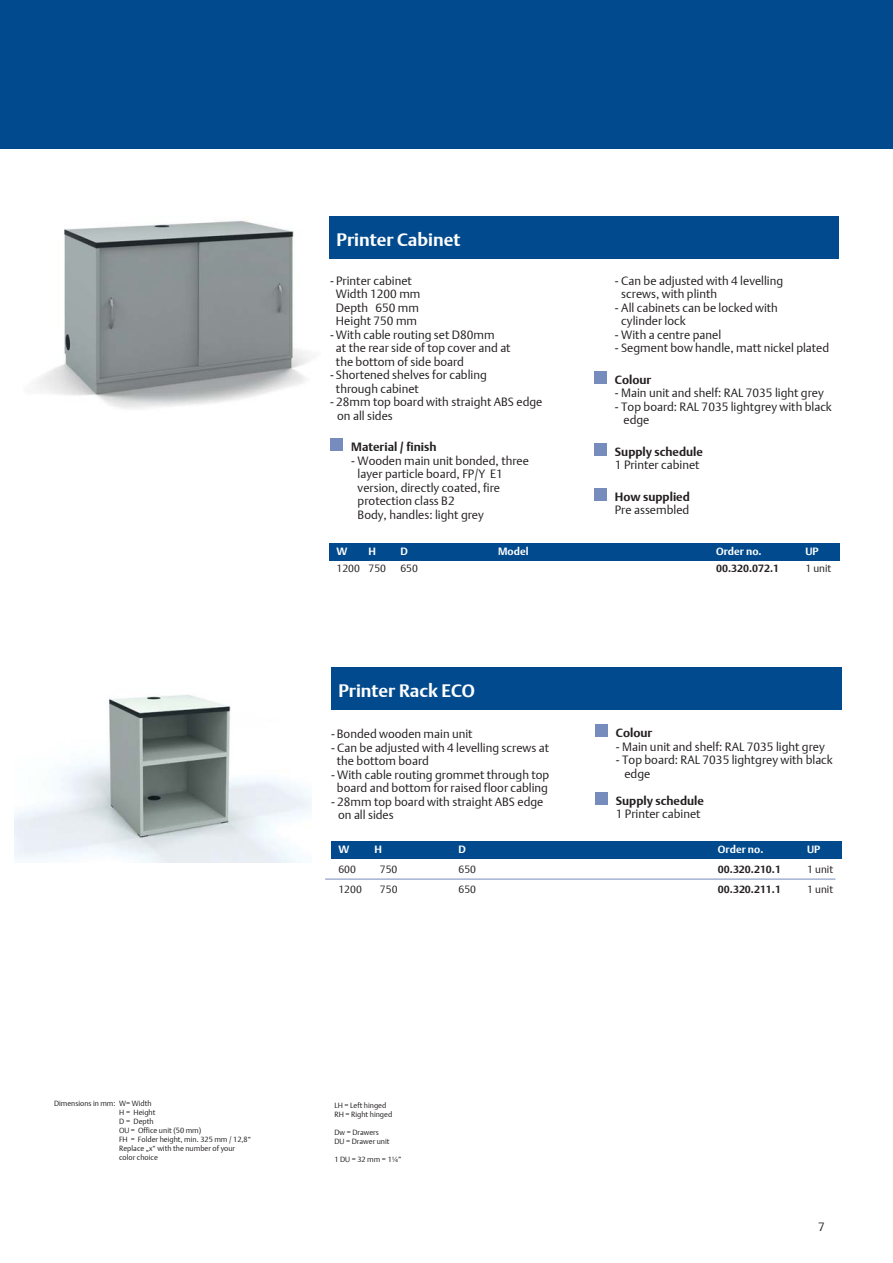
<style>
.page{position:relative;width:893px;height:1263px;background:#fff}
.page>*{position:absolute;margin:0;border:0;box-sizing:border-box;transform-origin:0 0}
.t1{font:700 18px "DTL Argo T";color:#fff}
.t2{font:12px/13.5px "DTL Argo T Light";color:#231f20}
.t3{font:700 12px "DTL Argo T";color:#231f20}
.t4{font:10.5px "DTL Argo T Light";color:#231f20}
.t5{font:700 10.5px "DTL Argo T";color:#231f20}
.t6{font:700 10.5px "DTL Argo T";color:#fff}
.t7{font:7.5px/9px "DTL Argo T Light";color:#231f20}
</style>
<div class="page">
<div style="left:0;top:0;width:893px;height:149px;background:#004a8d"></div>
<div style="left:329px;top:543px;width:510px;height:17px;background:#004a8d"></div>
<div style="left:330px;top:438px;width:13px;height:13px;background:#758cbc"></div>
<div style="left:594px;top:371px;width:12px;height:13px;background:#758cbc"></div>
<div style="left:594px;top:443px;width:12px;height:13px;background:#758cbc"></div>
<div style="left:594px;top:488px;width:12px;height:13px;background:#758cbc"></div>
<div style="left:329px;top:216px;width:510px;height:42px;background:#004a8d"></div>
<div style="left:595px;top:724px;width:12px;height:13px;background:#758cbc"></div>
<div style="left:595px;top:792px;width:12px;height:12px;background:#758cbc"></div>
<div style="left:331px;top:667px;width:510px;height:43px;background:#004a8d"></div>
<div style="left:331px;top:841px;width:510px;height:17px;background:#004a8d"></div>
<img style="left:15px;top:695px;width:296px;height:168px">
<hr style="left:325px;top:879px;width:510px;height:1px;background:#758cbc">
<img style="left:36px;top:221px;width:274px;height:188px">
<h1 class="t1" style="left:337px;top:228px;width:125px">Printer Cabinet</h1>
<p class="t2" style="left:336px;top:274px;width:86px;text-indent:-6px">- Printer cabinet<br>Width 1200 mm<br>Depth 650 mm<br>Height 750 mm</p>
<p class="t2" style="left:336px;top:328px;width:176px;text-indent:-6px">- With cable routing set D80mm<br>at the rear side of top cover and at the bottom of side board</p>
<p class="t2" style="left:336px;top:368px;width:152px;text-indent:-6px">- Shortened shelves for cabling through cabinet</p>
<p class="t2" style="left:337px;top:395px;width:207px;text-indent:-7px">- 28mm top board with straight ABS edge on all sides</p>
<p class="t3" style="left:351px;top:440px;width:87px">Material / finish</p>
<p class="t2" style="left:358px;top:454px;width:173px;text-indent:-6px">- Wooden main unit bonded, three layer particle board, FP/Y E1 version, directly coated, fire protection class B2<br>Body, handles: light grey</p>
<p class="t2" style="left:621px;top:274px;width:163px;text-indent:-6px">- Can be adjusted with 4 levelling screws, with plinth</p>
<p class="t2" style="left:621px;top:301px;width:158px;text-indent:-6px">- All cabinets can be locked with cylinder lock</p>
<p class="t2" style="left:615px;top:328px;width:108px">- With a centre panel</p>
<p class="t2" style="left:615px;top:341px;width:216px">- Segment bow handle, matt nickel plated</p>
<p class="t3" style="left:615px;top:372px;width:38px">Colour</p>
<p class="t2" style="left:615px;top:386px;width:210px">- Main unit and shelf: RAL 7035 light grey</p>
<p class="t2" style="left:623px;top:400px;width:210px;text-indent:-9px">- Top board: RAL 7035 lightgrey with black edge</p>
<p class="t3" style="left:615px;top:444px;width:90px">Supply schedule</p>
<p class="t2" style="left:615px;top:458px;width:86px">1 Printer cabinet</p>
<p class="t3" style="left:615px;top:489px;width:76px">How supplied</p>
<p class="t2" style="left:615px;top:503px;width:76px">Pre assembled</p>
<p class="t6" style="left:337px;top:545px;width:12px">W</p>
<p class="t6" style="left:368px;top:545px;width:9px">H</p>
<p class="t6" style="left:400px;top:545px;width:9px">D</p>
<p class="t6" style="left:498px;top:545px;width:32px">Model</p>
<p class="t6" style="left:716px;top:545px;width:47px">Order no.</p>
<p class="t6" style="left:805px;top:545px;width:15px">UP</p>
<p class="t4" style="left:337px;top:562px;width:51px">1200 750</p>
<p class="t4" style="left:400px;top:562px;width:19px">650</p>
<p class="t5" style="left:716px;top:562px;width:65px">00.320.072.1</p>
<p class="t4" style="left:805px;top:562px;width:27px">1 unit</p>
<h1 class="t1" style="left:338px;top:680px;width:138px">Printer Rack ECO</h1>
<p class="t2" style="left:331px;top:727px;width:143px">- Bonded wooden main unit</p>
<p class="t2" style="left:337px;top:741px;width:214px;text-indent:-6px">- Can be adjusted with 4 levelling screws at the bottom board</p>
<p class="t2" style="left:331px;top:768px;width:220px;text-align:center">- With cable routing grommet through top board and bottom for raised floor cabling</p>
<p class="t2" style="left:338px;top:795px;width:207px;text-indent:-7px">- 28mm top board with straight ABS edge on all sides</p>
<p class="t3" style="left:616px;top:726px;width:38px">Colour</p>
<p class="t2" style="left:616px;top:739px;width:210px">- Main unit and shelf: RAL 7035 light grey</p>
<p class="t2" style="left:624px;top:753px;width:210px;text-indent:-9px">- Top board: RAL 7035 lightgrey with black edge</p>
<p class="t3" style="left:616px;top:793px;width:90px">Supply schedule</p>
<p class="t2" style="left:616px;top:807px;width:86px">1 Printer cabinet</p>
<p class="t6" style="left:338px;top:843px;width:12px">W</p>
<p class="t6" style="left:375px;top:843px;width:9px">H</p>
<p class="t6" style="left:459px;top:843px;width:9px">D</p>
<p class="t6" style="left:718px;top:843px;width:47px">Order no.</p>
<p class="t6" style="left:807px;top:843px;width:15px">UP</p>
<p class="t4" style="left:338px;top:863px;width:19px">600</p>
<p class="t4" style="left:380px;top:863px;width:19px">750</p>
<p class="t4" style="left:459px;top:863px;width:19px">650</p>
<p class="t5" style="left:718px;top:863px;width:65px">00.320.210.1</p>
<p class="t4" style="left:807px;top:863px;width:27px">1 unit</p>
<p class="t4" style="left:338px;top:883px;width:25px">1200</p>
<p class="t4" style="left:380px;top:883px;width:19px">750</p>
<p class="t4" style="left:459px;top:883px;width:19px">650</p>
<p class="t5" style="left:718px;top:883px;width:65px">00.320.211.1</p>
<p class="t4" style="left:807px;top:883px;width:27px">1 unit</p>
<p class="t7" style="left:119px;top:1099px;width:134px;text-indent:-65px">Dimensions in mm: W= Width<br>H = Height<br>D = Depth<br>OU = Office unit (50 mm)<br>FH = Folder height, min. 325 mm / 12,8“<br>Replace „x“ with the number of your color choice</p>
<p class="t7" style="left:334px;top:1100px;width:59px">LH = Left hinged<br>RH = Right hinged</p>
<p class="t7" style="left:334px;top:1127px;width:57px">Dw = Drawers<br>DU = Drawer unit</p>
<p class="t7" style="left:334px;top:1154px;width:68px">1 DU = 32 mm = 1¼”</p>
<p class="t2" style="left:818px;top:1220px;width:8px">7</p>
</div>
